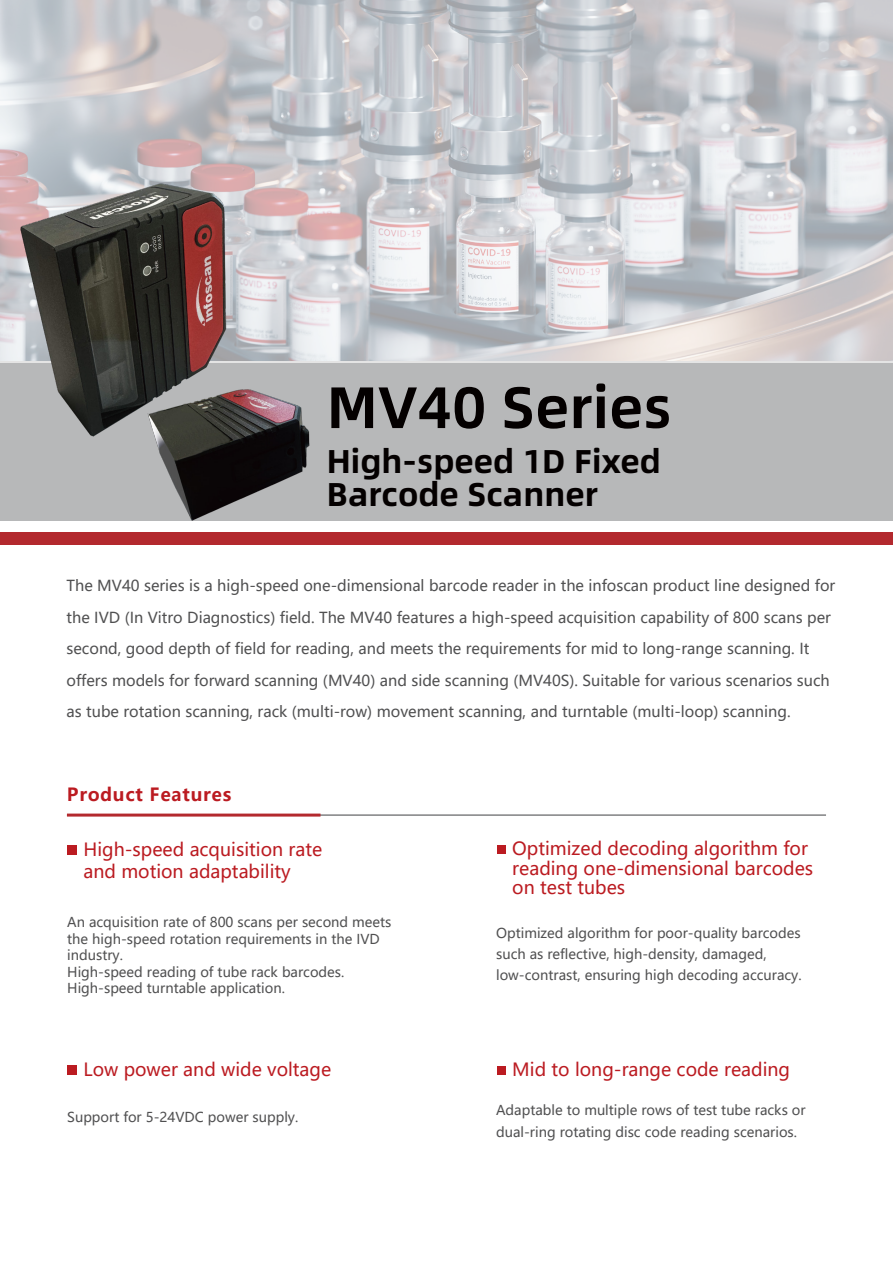
<style>
.page{position:relative;width:893px;height:1263px;background:#fff}
.page>*{position:absolute;margin:0;border:0;box-sizing:border-box;transform-origin:0 0}
.t1{font:58.5px "Alibaba Pu Hui Ti 2 85 Bold";color:#040000}
.t2{font:700 33px/33px "Alibaba Pu Hui Ti 2 95 Extra";color:#040000}
.t3{font:18px/19.5px "Microsoft Ya Hei";color:#bb1b21}
.t4{font:700 18px "Microsoft Ya Hei";letter-spacing:.04em;color:#bb1b21}
.t5{font:15px/31.5px "Microsoft Ya Hei";color:#505051}
.t6{font:13.5px/16.5px "Microsoft Ya Hei";color:#505051}
</style>
<div class="page">
<div style="left:0;top:532px;width:893px;height:13px;background:#b3292e"></div>
<hr style="left:67px;top:814px;width:759px;height:2px;background:#555759">
<hr style="left:67px;top:813px;width:254px;height:3px;background:#b3292e">
<div style="left:67px;top:845px;width:9px;height:9px;background:#bb1b21"></div>
<div style="left:67px;top:1065px;width:9px;height:10px;background:#bb1b21"></div>
<div style="left:498px;top:845px;width:8px;height:9px;background:#bb1b21"></div>
<div style="left:498px;top:1066px;width:8px;height:9px;background:#bb1b21"></div>
<div style="left:0;top:361px;width:893px;height:160px;background:#b7b8b9"></div>
<svg style="left:0;top:0;width:893px;height:363px;background:#cdcdd1"></svg>
<img style="left:0;top:32px;width:327px;height:331px">
<img style="left:39px;top:309px;width:360px;height:212px">
<h1 class="t1" style="left:327px;top:362px;width:347px">MV40 Series</h1>
<h2 class="t2" style="left:327px;top:442px;width:336px">High-speed 1D Fixed<br>Barcode Scanner</h2>
<p class="t5" style="left:67px;top:570px;width:770px">The MV40 series is a high-speed one-dimensional barcode reader in the infoscan product line designed for the IVD (In Vitro Diagnostics) field. The MV40 features a high-speed acquisition capability of 800 scans per second, good depth of field for reading, and meets the requirements for mid to long-range scanning. It offers models for forward scanning (MV40) and side scanning (MV40S). Suitable for various scenarios such as tube rotation scanning, rack (multi-row) movement scanning, and turntable (multi-loop) scanning.</p>
<p class="t4" style="left:67px;top:781px;width:166px">Product Features</p>
<p class="t3" style="left:83px;top:838px;width:240px;line-height:21.6px">High-speed acquisition rate and motion adaptability</p>
<p class="t3" style="left:512px;top:839px;width:302px">Optimized decoding algorithm for reading one-dimensional barcodes on test tubes</p>
<p class="t6" style="left:67px;top:914px;width:326px">An acquisition rate of 800 scans per second meets the high-speed rotation requirements in the IVD industry.<br>High-speed reading of tube rack barcodes.<br>High-speed turntable application.</p>
<p class="t6" style="left:496px;top:922px;width:307px;line-height:21px">Optimized algorithm for poor-quality barcodes such as reflective, high-density, damaged, low-contrast, ensuring high decoding accuracy.</p>
<p class="t3" style="left:83px;top:1059px;width:249px">Low power and wide voltage</p>
<p class="t3" style="left:512px;top:1059px;width:279px">Mid to long-range code reading</p>
<p class="t6" style="left:67px;top:1109px;width:233px">Support for 5-24VDC power supply.</p>
<p class="t6" style="left:496px;top:1098px;width:311px;line-height:22.5px">Adaptable to multiple rows of test tube racks or dual-ring rotating disc code reading scenarios.</p>
</div>
